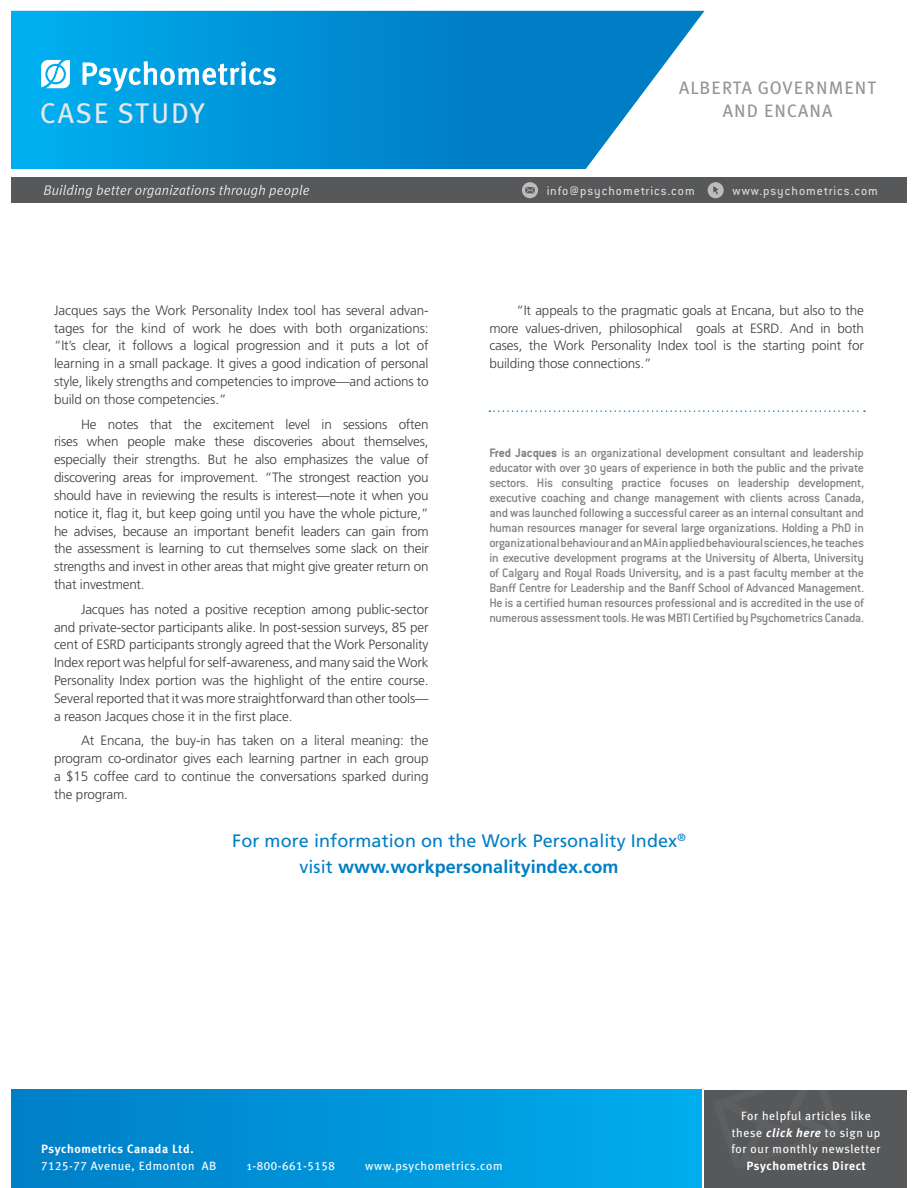
<style>
.page{position:relative;width:918px;height:1188px;background:#fff}
.page>*{position:absolute;margin:0;border:0;box-sizing:border-box;transform-origin:0 0}
.t1{font:28.5px "Meta Plus";letter-spacing:.065em;color:#e6e7e9}
.t2{font:18px "Frutiger LT Std";letter-spacing:.005em;color:#007ec5}
.t3{font:700 18px "Frutiger LT Std";letter-spacing:.005em;color:#007ec5}
.t4{font:18px/22.5px "Meta Plus";letter-spacing:.06em;color:#939598;text-align:center}
.Case_study_copy{font:300 13.5px/17.9px "Frutiger LT Std";letter-spacing:-.01em;color:#3e3e3f;text-align:justify}
.Paragraph_Style_2{font:500 13.5px/15px "Conduit OSITC";letter-spacing:-.025em;color:#808285;text-align:justify}
.t5{font:13.5px "Conduit ITC";letter-spacing:.075em;color:#fff}
.t6{font:12px/16.5px "Meta Plus";letter-spacing:.05em;color:#fff;text-align:center}
.t7{font:700 12px/16.5px "Meta Plus";letter-spacing:.05em;color:#fff}
.t8{font:12px "Meta Plus Book Caps";letter-spacing:.05em;color:#fff}
.s1{font-weight:700}
.s2{font-weight:400}
.s3{font-family:"Meta Plus Book Caps";font-weight:400}
.s4{font-family:"Meta Plus"}
.s5{font-weight:700;font-style:italic}
</style>
<div class="page">
<div style="left:0;top:1090px;width:702px;height:98px;background:linear-gradient(to right,#007dc5,#00aded)"></div>
<div style="left:705px;top:1090px;width:213px;height:98px;background:#57585a"></div>
<div style="left:0;top:177px;width:918px;height:26px;background:#57585a"></div>
<svg style="left:11px;top:11px;width:694px;height:158px;background:#1799d7"></svg>
<svg style="left:44px;top:185px;width:265px;height:13px"></svg>
<svg style="left:41px;top:60px;width:29px;height:28px"></svg>
<svg style="left:82px;top:61px;width:193px;height:30px"></svg>
<div style="left:0;top:0;width:11px;height:1188px;background:#fff"></div>
<div style="left:907px;top:0;width:11px;height:1188px;background:#fff"></div>
<svg style="left:522px;top:182px;width:16px;height:16px"></svg>
<svg style="left:525px;top:187px;width:10px;height:6px"></svg>
<svg style="left:708px;top:182px;width:16px;height:16px"></svg>
<svg style="left:713px;top:186px;width:6px;height:8px"></svg>
<svg style="left:489px;top:410px;width:376px;height:2px"></svg>
<h1 class="t1" style="left:40px;top:97px;width:166px">CASE STUDY</h1>
<p class="Case_study_copy" style="left:54px;top:301px;width:376px">Jacques says the Work Personality Index tool has several advan&shy;tages for the kind of work he does with both organizations: “It’s clear, it follows a logical progression and it puts a lot of learning in a small package. It gives a good indication of personal style, likely strengths and competencies to improve—and actions to build on those competencies.”</p>
<p class="Case_study_copy" style="left:54px;top:415px;width:376px;text-indent:27px">He notes that the excitement level in sessions often rises when people make these discoveries about themselves, especially their strengths. But he also emphasizes the value of discovering areas for improvement. “The strongest reaction you should have in reviewing the results is interest—note it when you notice it, flag it, but keep going until you have the whole picture,” he advises, because an important benefit leaders can gain from the assessment is learning to cut themselves some slack on their strengths and invest in other areas that might give greater return on that investment.</p>
<p class="Case_study_copy" style="left:54px;top:600px;width:376px;text-indent:27px">Jacques has noted a positive reception among public-sector and private-sector participants alike. In post-session surveys, 85 per cent of ESRD participants strongly agreed that the Work Personality Index report was helpful for self-awareness, and many said the Work Personality Index portion was the highlight of the entire course.<br>Several reported that it was more straightforward than other tools— a reason Jacques chose it in the first place.</p>
<p class="Case_study_copy" style="left:54px;top:732px;width:376px;text-indent:27px">At Encana, the buy-in has taken on a literal meaning: the program co-ordinator gives each learning partner in each group a $15 coffee card to continue the conversations sparked during the program.</p>
<h2 class="t4" style="left:679px;top:76px;width:199px">ALBERTA GOVERNMENT<br>AND ENCANA</h2>
<p class="t5" style="left:546px;top:182px;width:150px">info@psychometrics.com</p>
<p class="t5" style="left:733px;top:182px;width:147px">www.psychometrics.com</p>
<p class="Case_study_copy" style="left:489px;top:301px;width:376px;text-indent:27px">“It appeals to the pragmatic goals at Encana, but also to the more values-driven, philosophical goals at ESRD. And in both cases, the Work Personality Index tool is the starting point for building those connections.”</p>
<p class="Paragraph_Style_2" style="left:489px;top:445px;width:376px"><span class="s1">Fred Jacques</span> is an organizational development consultant and leadership educator with over 30 years of experience in both the public and the private sectors. His consulting practice focuses on leadership development, executive coaching and change management with clients across Canada, and was launched following a successful career as an internal consultant and human resources manager for several large organizations. Holding a PhD in organizational behaviour and an MA in applied behavioural sciences, he teaches in executive development programs at the University of Alberta, University of Calgary and Royal Roads University, and is a past faculty member at the Banff Centre for Leadership and the Banff School of Advanced Management.<br>He is a certified human resources professional and is accredited in the use of numerous assessment tools. He was MBTI Certified by Psychometrics Canada.</p>
<p class="t2" style="left:232px;top:830px;width:455px">For more information on the Work Personality Index<sup>®</sup></p>
<p class="t3" style="left:299px;top:856px;width:321px"><span class="s2">visit</span> www.workpersonalityindex.com</p>
<p class="t7" style="left:41px;top:1141px;width:177px">Psychometrics Canada Ltd.<br><span class="s3">7125-77</span> <span class="s2">Avenue, Edmonton AB</span></p>
<p class="t8" style="left:247px;top:1158px;width:90px"><span class="s4">1-</span>800-661-5158</p>
<p class="t6" style="left:365px;top:1157px;width:139px">www.psychometrics.com</p>
<p class="t6" style="left:731px;top:1108px;width:151px">For helpful articles like these <span class="s5">click here</span> to sign up for our monthly newsletter</p>
<p class="t7" style="left:746px;top:1157px;width:121px">Psychometrics Direct</p>
</div>
